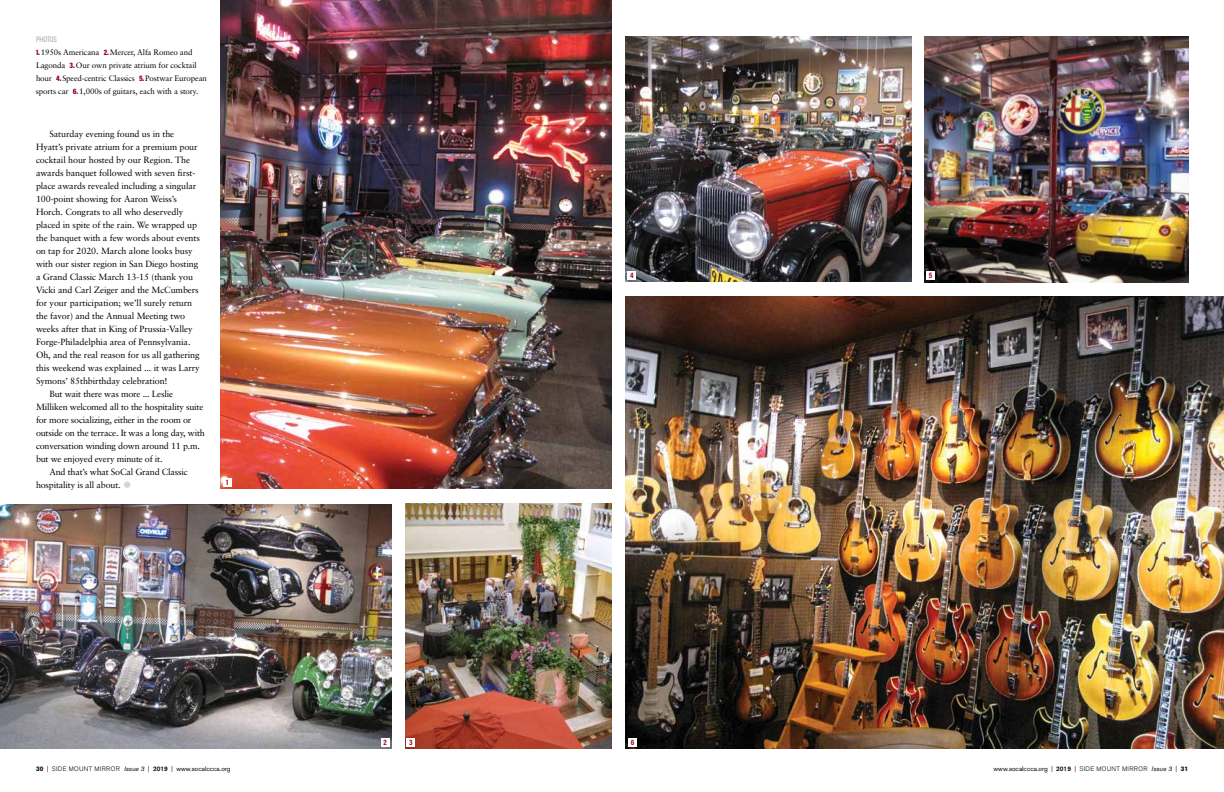
<style>
.page{position:relative;width:1224px;height:792px;background:#fff}
.page>*{position:absolute;margin:0;border:0;box-sizing:border-box;transform-origin:0 0}
.t1{font:9px "Sabon";letter-spacing:-.01em;color:#000}
.t2{font:8px/13px "Sabon";letter-spacing:-.015em;color:#000}
.t3{font:300 8px "Acumin Pro Cond";letter-spacing:-.005em;color:#8a8c8e}
.t4{font:700 8px "Acumin Pro Cond";color:#92021c}
.t5{font:6.5px "Akzidenz Grotesk BE";color:#000}
.s1{font-family:"Acumin Pro Cond";font-weight:900;color:#92021c}
.s2{font-size:18px;color:#d1d3d4}
.s3{font-weight:700}
.s4{font-family:"Sabon";font-size:8px;color:#92021c}
.s5{font-weight:300}
.s6{font-style:italic}
.s7{font-weight:500}
</style>
<div class="page">
<img style="left:405px;top:503px;width:207px;height:245px">
<img style="left:0;top:505px;width:392px;height:244px">
<img style="left:220px;top:0;width:392px;height:489px">
<div style="left:223px;top:478px;width:8px;height:8px;background:#fff"></div>
<div style="left:381px;top:738px;width:8px;height:8px;background:#fff"></div>
<div style="left:407px;top:738px;width:8px;height:8px;background:#fff"></div>
<img style="left:626px;top:37px;width:285px;height:245px">
<div style="left:628px;top:271px;width:8px;height:9px;background:#fff"></div>
<img style="left:925px;top:37px;width:264px;height:245px">
<div style="left:927px;top:271px;width:8px;height:9px;background:#fff"></div>
<img style="left:626px;top:296px;width:598px;height:453px">
<div style="left:629px;top:738px;width:8px;height:8px;background:#fff"></div>
<p class="t3" style="left:36px;top:34px;width:22px">PHOTOS</p>
<p class="t2" style="left:36px;top:46px;width:173px"><span class="s1">1.</span>1950s Americana <span class="s1">2.</span>Mercer, Alfa Romeo and Lagonda <span class="s1">3.</span> Our own private atrium for cocktail hour <span class="s1">4.</span>Speed-centric Classics <span class="s1">5.</span>Postwar European sports car <span class="s1">6.</span> 1,000s of guitars, each with a story.</p>
<p class="t1" style="left:50px;top:128px;width:126px">Saturday evening found us in the</p>
<p class="t1" style="left:36px;top:141px;width:163px">Hyatt’s private atrium for a premium pour</p>
<p class="t1" style="left:36px;top:154px;width:156px">cocktail hour hosted by our Region. The</p>
<p class="t1" style="left:36px;top:167px;width:161px">awards banquet followed with seven first-</p>
<p class="t1" style="left:36px;top:180px;width:162px">place awards revealed including a singular</p>
<p class="t1" style="left:36px;top:193px;width:143px">100-point showing for Aaron Weiss’s</p>
<p class="t1" style="left:36px;top:206px;width:149px">Horch. Congrats to all who deservedly</p>
<p class="t1" style="left:36px;top:219px;width:163px">placed in spite of the rain. We wrapped up</p>
<p class="t1" style="left:36px;top:232px;width:165px">the banquet with a few words about events</p>
<p class="t1" style="left:36px;top:245px;width:158px">on tap for 2020. March alone looks busy</p>
<p class="t1" style="left:36px;top:258px;width:164px">with our sister region in San Diego hosting</p>
<p class="t1" style="left:36px;top:271px;width:159px">a Grand Classic March 13-15 (thank you</p>
<p class="t1" style="left:36px;top:284px;width:164px">Vicki and Carl Zeiger and the McCumbers</p>
<p class="t1" style="left:36px;top:297px;width:158px">for your participation; we’ll surely return</p>
<p class="t1" style="left:36px;top:310px;width:151px">the favor) and the Annual Meeting two</p>
<p class="t1" style="left:36px;top:323px;width:158px">weeks after that in King of Prussia-Valley</p>
<p class="t1" style="left:36px;top:336px;width:156px">Forge-Philadelphia area of Pennsylvania.</p>
<p class="t1" style="left:36px;top:349px;width:165px">Oh, and the real reason for us all gathering</p>
<p class="t1" style="left:36px;top:362px;width:165px">this weekend was explained ... it was Larry</p>
<p class="t1" style="left:36px;top:375px;width:133px">Symons’ 85thbirthday celebration!</p>
<p class="t1" style="left:50px;top:388px;width:125px">But wait there was more ... Leslie</p>
<p class="t1" style="left:36px;top:401px;width:169px">Milliken welcomed all to the hospitality suite</p>
<p class="t1" style="left:36px;top:414px;width:157px">for more socializing, either in the room or</p>
<p class="t1" style="left:36px;top:427px;width:170px">outside on the terrace. It was a long day, with</p>
<p class="t1" style="left:36px;top:440px;width:166px">conversation winding down around 11 p.m.</p>
<p class="t1" style="left:36px;top:453px;width:128px">but we enjoyed every minute of it.</p>
<p class="t1" style="left:50px;top:466px;width:140px">And that’s what SoCal Grand Classic</p>
<p class="t1" style="left:36px;top:479px;width:97px">hospitality is all about. <span class="s2">•</span></p>
<p class="t4" style="left:226px;top:477px;width:4px">1</p>
<p class="t4" style="left:383px;top:737px;width:5px">2</p>
<p class="t4" style="left:409px;top:737px;width:5px">3</p>
<p class="t4" style="left:630px;top:270px;width:5px">4</p>
<p class="t4" style="left:929px;top:270px;width:5px">5</p>
<p class="t4" style="left:631px;top:737px;width:5px">6</p>
<p class="t5" style="left:36px;top:764px;width:196px"><span class="s3">30</span> <span class="s4">|</span> <span class="s5">SIDE MOUNT MIRROR</span> <span class="s6">Issue 3</span> <span class="s4">|</span> <span class="s7">2019</span> <span class="s4">|</span> www.socalccca.org</p>
<p class="t5" style="left:994px;top:764px;width:196px">www.socalccca.org <span class="s4">|</span> <span class="s7">2019</span> <span class="s4">|</span> <span class="s5">SIDE MOUNT MIRROR</span> <span class="s6">Issue 3</span> <span class="s4">|</span> <span class="s3">31</span></p>
</div>
